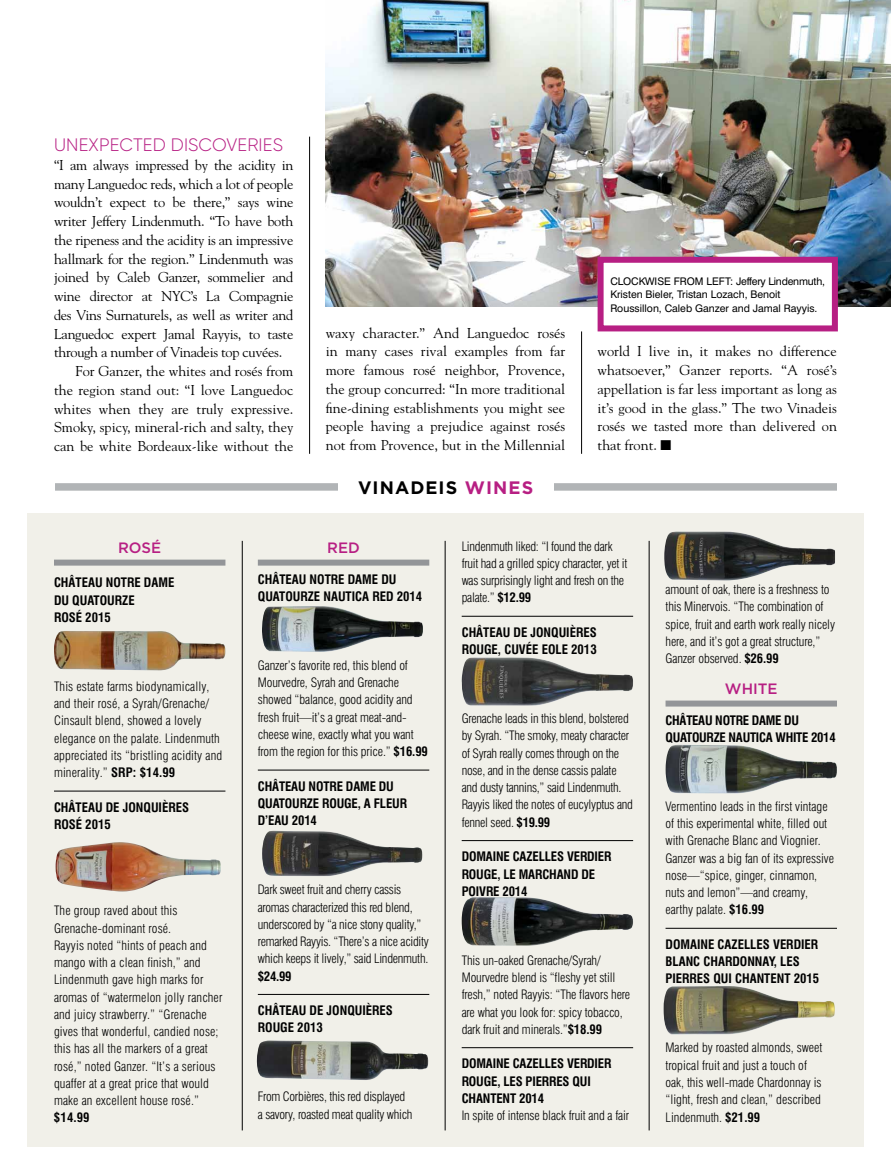
<style>
.page{position:relative;width:891px;height:1175px;background:#fff}
.page>*{position:absolute;margin:0;border:0;box-sizing:border-box;transform-origin:0 0}
.t1{font:300 18px "Gilroy";letter-spacing:.01em;color:#b71f83}
.t2{font:700 18px "Gotham";letter-spacing:.06em;color:#000}
.t3{font:500 15px "Gotham";color:#b71f83}
.t4{font:14.25px/18.8px "Goudy";letter-spacing:-.02em;color:#000;text-align:justify}
.t5{font:14.25px "Goudy";color:#000}
.t6{font:300 condensed 12.75px/17.2px "Swiss 721 BT";letter-spacing:-.01em;color:#000}
.t7{font:300 condensed 12.75px/17.2px "Swiss 721 BT";letter-spacing:.01em;color:#000}
.t8{font:700 condensed 12.75px/17.2px "Swiss 721 BT";color:#000}
.t9{font:700 condensed 12.75px/17.2px "Swiss 721 BT";letter-spacing:-.02em;color:#000}
.t10{font:10.5px/13.5px "Swiss 721 BT";color:#000}
.s1{color:#b71f83}
.s2{font-weight:700}
</style>
<div class="page">
<hr style="left:309px;top:137px;width:1px;height:317px;background:#000">
<hr style="left:581px;top:331px;width:1px;height:123px;background:#000">
<img style="left:326px;top:0;width:565px;height:306px">
<div style="left:601px;top:260px;width:234px;height:68px;background:#fff"></div>
<div style="left:598px;top:257px;width:240px;height:74px;border:6px solid #b71f83"></div>
<div style="left:27px;top:513px;width:837px;height:633px;background:#f1f0e9"></div>
<div style="left:54px;top:559px;width:171px;height:6px;background:#939598"></div>
<hr style="left:54px;top:790px;width:171px;height:1px;background:#000">
<div style="left:258px;top:559px;width:171px;height:6px;background:#939598"></div>
<hr style="left:258px;top:769px;width:171px;height:1px;background:#000">
<hr style="left:258px;top:994px;width:171px;height:1px;background:#000">
<hr style="left:462px;top:616px;width:171px;height:1px;background:#000">
<hr style="left:462px;top:840px;width:171px;height:1px;background:#000">
<hr style="left:462px;top:1047px;width:171px;height:1px;background:#000">
<div style="left:666px;top:700px;width:171px;height:6px;background:#939598"></div>
<hr style="left:666px;top:928px;width:171px;height:1px;background:#000">
<hr style="left:242px;top:541px;width:1px;height:589px;background:#000">
<hr style="left:445px;top:541px;width:1px;height:589px;background:#000">
<hr style="left:649px;top:541px;width:1px;height:589px;background:#000">
<img style="left:56px;top:842px;width:165px;height:49px">
<img style="left:257px;top:1040px;width:171px;height:40px">
<img style="left:462px;top:657px;width:171px;height:48px">
<img style="left:462px;top:897px;width:171px;height:48px">
<img style="left:664px;top:986px;width:171px;height:48px">
<img style="left:262px;top:830px;width:160px;height:46px">
<img style="left:262px;top:606px;width:161px;height:46px">
<img style="left:666px;top:744px;width:171px;height:49px">
<img style="left:54px;top:631px;width:171px;height:39px">
<img style="left:664px;top:531px;width:171px;height:49px">
<div style="left:55px;top:483px;width:782px;height:7px;background:#b1b4b6"></div>
<div style="left:338px;top:475px;width:216px;height:24px;background:#fff"></div>
<h1 class="t1" style="left:54px;top:134px;width:230px">UNEXPECTED DISCOVERIES</h1>
<p class="t4" style="left:54px;top:155px;width:241px">“I am always impressed by the acidity in</p>
<p class="t4" style="left:54px;top:174px;width:241px">many Languedoc reds, which a lot of people</p>
<p class="t4" style="left:54px;top:192px;width:241px">wouldn’t expect to be there,” says wine</p>
<p class="t4" style="left:54px;top:211px;width:241px">writer Jeffery Lindenmuth. “To have both</p>
<p class="t4" style="left:54px;top:230px;width:241px">the ripeness and the acidity is an impressive</p>
<p class="t4" style="left:54px;top:249px;width:241px">hallmark for the region.” Lindenmuth was</p>
<p class="t4" style="left:54px;top:268px;width:241px">joined by Caleb Ganzer, sommelier and</p>
<p class="t4" style="left:54px;top:286px;width:241px">wine director at NYC’s La Compagnie</p>
<p class="t4" style="left:54px;top:305px;width:241px">des Vins Surnaturels, as well as writer and</p>
<p class="t4" style="left:54px;top:324px;width:241px">Languedoc expert Jamal Rayyis, to taste</p>
<p class="t4" style="left:54px;top:343px;width:230px">through a number of Vinadeis top cuvées.</p>
<p class="t5" style="left:76px;top:362px;width:219px">For Ganzer, the whites and rosés from</p>
<p class="t5" style="left:54px;top:381px;width:241px">the region stand out: “I love Languedoc</p>
<p class="t5" style="left:54px;top:400px;width:241px">whites when they are truly expressive.</p>
<p class="t5" style="left:54px;top:419px;width:241px">Smoky, spicy, mineral-rich and salty, they</p>
<p class="t5" style="left:54px;top:437px;width:241px">can be white Bordeaux-like without the</p>
<p class="t4" style="left:326px;top:323px;width:241px">waxy character.” And Languedoc rosés in many cases rival examples from far more famous rosé neighbor, Provence, the group concurred: “In more traditional fine-dining establishments you might see people having a prejudice against rosés not from Provence, but in the Millennial</p>
<h1 class="t2" style="left:358px;top:477px;width:177px">VINADEIS <span class="s1">WINES</span></h1>
<p class="t10" style="left:610px;top:274px;width:216px">Cloc kwise from left: Jeffery Lindenmuth,<br>Kristen Bieler, Tristan Lozach, Benoit<br>Roussillon, Caleb Ganzer and Jamal Rayyis.</p>
<p class="t4" style="left:598px;top:341px;width:241px">world I live in, it makes no difference whatsoever,” Ganzer reports. “A rosé’s appellation is far less important as long as it’s good in the glass.” The two Vinadeis rosés we tasted more than delivered on that front. ■</p>
<p class="t3" style="left:118px;top:538px;width:45px">ROSÉ</p>
<p class="t8" style="left:54px;top:574px;width:122px">CHÂTEAU NOTRE DAME<br>DU QUATOURZE<br>ROSÉ 2015</p>
<p class="t7" style="left:54px;top:677px;width:170px">This estate farms biodynamically, and their rosé, a Syrah/Grenache/ Cinsault blend, showed a lovely elegance on the palate. Lindenmuth appreciated its “bristling acidity and minerality.” <span class="s2">SRP: $14.99</span></p>
<p class="t8" style="left:54px;top:798px;width:136px">CHÂTEAU DE JONQUIÈRES<br>ROSÉ 2015</p>
<p class="t7" style="left:54px;top:902px;width:170px">The group raved about this<br>Grenache-dominant rosé.<br>Rayyis noted “hints of peach and mango with a clean finish,” and<br>Lindenmuth gave high marks for aromas of “watermelon jolly rancher and juicy strawberry.” “Grenache gives that wonderful, candied nose; this has all the markers of a great rosé,” noted Ganzer. “It’s a serious quaffer at a great price that would make an excellent house rosé.”</p>
<p class="t8" style="left:54px;top:1109px;width:37px">$14.99</p>
<p class="t3" style="left:327px;top:538px;width:34px">RED</p>
<p class="t8" style="left:258px;top:570px;width:166px">CHÂTEAU NOTRE DAME DU<br>QUATOURZE NAUTICA RED 2014</p>
<p class="t6" style="left:258px;top:656px;width:172px">Ganzer’s favorite red, this blend of Mourvedre, Syrah and Grenache showed “balance, good acidity and fresh fruit—it’s a great meat-and&shy;cheese wine, exactly what you want from the region for this price.” <span class="s2">$16.99</span></p>
<p class="t8" style="left:258px;top:777px;width:151px">CHÂTEAU NOTRE DAME DU<br>QUATOURZE ROUGE, A FLEUR<br>D’EAU 2014</p>
<p class="t6" style="left:258px;top:881px;width:173px">Dark sweet fruit and cherry cassis aromas characterized this red blend, underscored by “a nice stony quality,” remarked Rayyis. “There’s a nice acidity which keeps it lively,” said Lindenmuth.</p>
<p class="t8" style="left:258px;top:967px;width:35px">$24.99</p>
<p class="t8" style="left:258px;top:1001px;width:136px">CHÂTEAU DE JONQUIÈRES<br>ROUGE 2013</p>
<p class="t6" style="left:258px;top:1088px;width:156px">From Corbières, this red displayed a savory, roasted meat quality which</p>
<p class="t6" style="left:462px;top:537px;width:167px">Lindenmuth liked: “I found the dark fruit had a grilled spicy character, yet it was surprisingly light and fresh on the palate.” <span class="s2">$12.99</span></p>
<p class="t8" style="left:462px;top:623px;width:137px">CHÂTEAU DE JONQUIÈRES<br>ROUGE, CUVÉE EOLE 2013</p>
<p class="t6" style="left:462px;top:710px;width:173px">Grenache leads in this blend, bolstered by Syrah. “The smoky, meaty character of Syrah really comes through on the nose, and in the dense cassis palate and dusty tannins,” said Lindenmuth.<br>Rayyis liked the notes of eucylyptus and fennel seed. <span class="s2">$19.99</span></p>
<p class="t8" style="left:462px;top:848px;width:151px">DOMAINE CAZELLES VERDIER<br>ROUGE, LE MARCHAND DE<br>POIVRE 2014</p>
<p class="t6" style="left:462px;top:951px;width:170px">This un-oaked Grenache/Syrah/ Mourvedre blend is “fleshy yet still fresh,” noted Rayyis: “The flavors here are what you look for: spicy tobacco, dark fruit and minerals.”<span class="s2">$18.99</span></p>
<p class="t8" style="left:462px;top:1055px;width:151px">DOMAINE CAZELLES VERDIER<br>ROUGE, LES PIERRES QUI<br>CHANTENT 2014</p>
<p class="t6" style="left:462px;top:1106px;width:169px">In spite of intense black fruit and a fair</p>
<p class="t6" style="left:666px;top:581px;width:171px">amount of oak, there is a freshness to this Minervois. “The combination of spice, fruit and earth work really nicely here, and it’s got a great structure,” Ganzer observed. <span class="s2">$26.99</span></p>
<p class="t3" style="left:725px;top:679px;width:54px">WHITE</p>
<p class="t9" style="left:666px;top:711px;width:172px">CHÂTEAU NOTRE DAME DU<br>QUATOURZE NAUTICA WHITE 2014</p>
<p class="t6" style="left:666px;top:797px;width:170px">Vermentino leads in the first vintage of this experimental white, filled out with Grenache Blanc and Viognier.<br>Ganzer was a big fan of its expressive nose—“spice, ginger, cinnamon, nuts and lemon”—and creamy, earthy palate. <span class="s2">$16.99</span></p>
<p class="t8" style="left:666px;top:935px;width:155px">DOMAINE CAZELLES VERDIER<br>BLANC CHARDONNAY, LES<br>PIERRES QUI CHANTENT 2015</p>
<p class="t6" style="left:666px;top:1039px;width:159px">Marked by roasted almonds, sweet tropical fruit and just a touch of oak, this well-made Chardonnay is “light, fresh and clean,” described<br>Lindenmuth. <span class="s2">$21.99</span></p>
</div>
